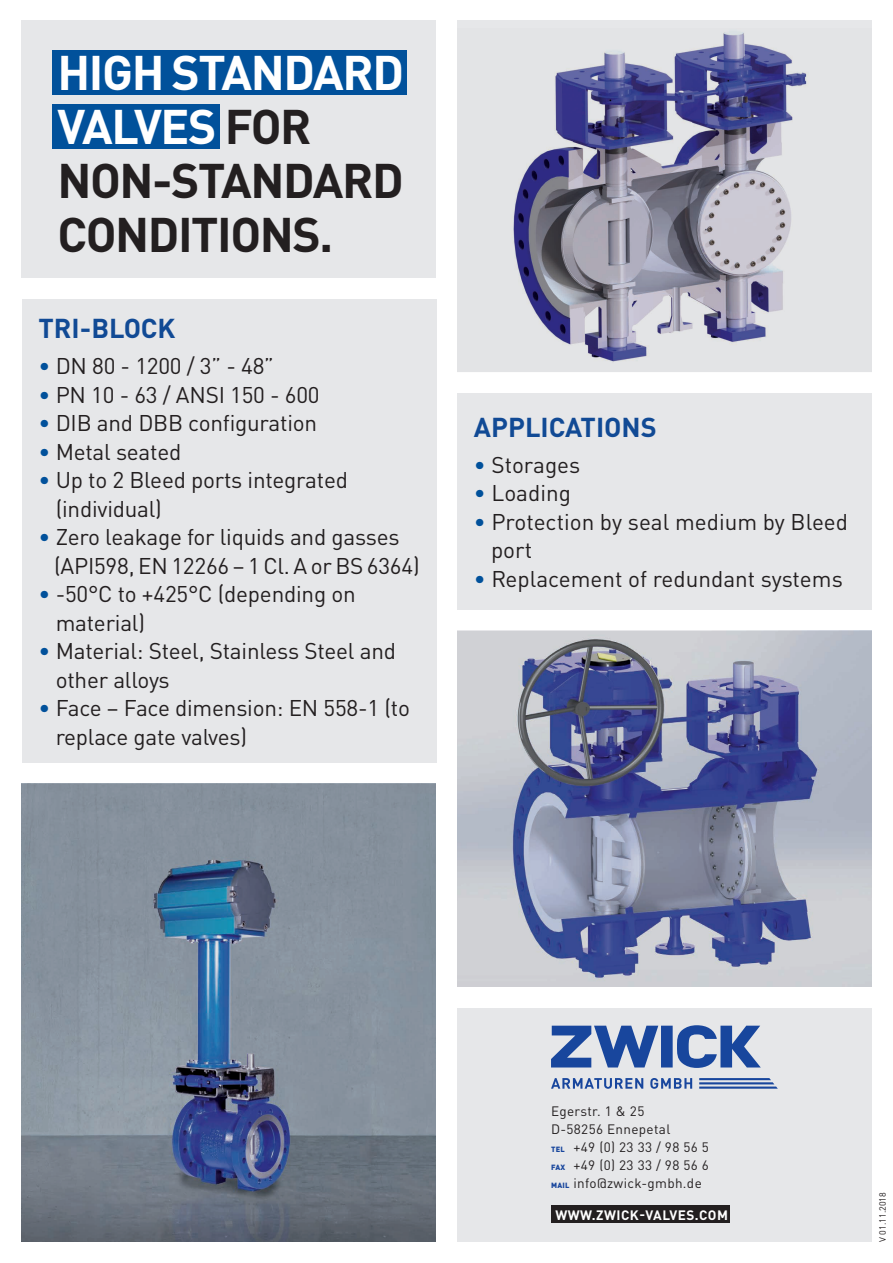
<style>
.page{position:relative;width:893px;height:1263px;background:#fff}
.page>*{position:absolute;margin:0;border:0;box-sizing:border-box;transform-origin:0 0}
.t1{font:700 48px/54px "DIN";letter-spacing:-.03em;color:#231f20}
.t2{font:700 27px "DIN Pro";color:#114a95}
.t3{font:22.5px "DIN Pro";letter-spacing:-.01em;color:#231f20}
.t4{font:13.5px/18px "DIN Pro";letter-spacing:.025em;color:#231f20}
.t5{font:700 13.5px "DIN Pro";letter-spacing:.035em;color:#fff}
.t6{font:9px "DIN Pro";color:#231f20}
.s1{color:#fff}
.s2{color:#01519b}
.s3{color:#e6e7e9}
.s4{font-weight:900;font-size:7.5px;color:#18469d}
</style>
<div class="page">
<div style="left:21px;top:20px;width:415px;height:258px;background:#e6e7e9"></div>
<div style="left:22px;top:299px;width:414px;height:464px;background:#e6e7e9"></div>
<div style="left:457px;top:1008px;width:415px;height:234px;background:#e6e7e9"></div>
<div style="left:457px;top:393px;width:415px;height:217px;background:#e6e7e9"></div>
<div style="left:457px;top:20px;width:415px;height:352px;background:#e6e7e9"></div>
<img style="left:512px;top:31px;width:297px;height:331px">
<img style="left:21px;top:784px;width:415px;height:458px">
<div style="left:52px;top:105px;width:168px;height:44px;background:#01519b"></div>
<div style="left:52px;top:50px;width:354px;height:45px;background:#01519b"></div>
<img style="left:457px;top:631px;width:415px;height:355px">
<div style="left:551px;top:1206px;width:178px;height:17px;background:#231f20"></div>
<svg style="left:699px;top:1078px;width:79px;height:11px"></svg>
<svg style="left:551px;top:1078px;width:141px;height:11px"></svg>
<svg style="left:551px;top:1025px;width:210px;height:43px"></svg>
<h1 class="t1" style="left:57px;top:44px;width:348px"><span class="s1">HIGH STANDARD<br>VALVES</span> FOR<br>NON-STANDARD<br>CONDITIONS.</h1>
<p class="t2" style="left:39px;top:306px;width:138px">TRI-BLOCK</p>
<p class="t3" style="left:39px;top:348px;width:237px"><span class="s2">•</span> DN 80 - 1200 / 3” - 48”</p>
<p class="t3" style="left:39px;top:377px;width:283px"><span class="s2">•</span> PN 10 - 63 / ANSI 150 - 600</p>
<p class="t3" style="left:39px;top:405px;width:280px"><span class="s2">•</span> DIB and DBB configuration</p>
<p class="t3" style="left:39px;top:434px;width:144px"><span class="s2">•</span> Metal seated</p>
<p class="t3" style="left:39px;top:462px;width:311px"><span class="s2">•</span> Up to 2 Bleed ports integrated</p>
<p class="t3" style="left:39px;top:491px;width:125px"><span class="s3">•</span> (individual)</p>
<p class="t3" style="left:39px;top:519px;width:363px"><span class="s2">•</span> Zero leakage for liquids and gasses</p>
<p class="t3" style="left:39px;top:548px;width:383px"><span class="s3">•</span> (API598, EN 12266 – 1 Cl. A or BS 6364)</p>
<p class="t3" style="left:39px;top:576px;width:319px"><span class="s2">•</span> -50°C to +425°C (depending on</p>
<p class="t3" style="left:39px;top:605px;width:108px"><span class="s3">•</span> material)</p>
<p class="t3" style="left:39px;top:633px;width:359px"><span class="s2">•</span> Material: Steel, Stainless Steel and</p>
<p class="t3" style="left:39px;top:662px;width:133px"><span class="s3">•</span> other alloys</p>
<p class="t3" style="left:39px;top:690px;width:373px"><span class="s2">•</span> Face – Face dimension: EN 558-1 (to</p>
<p class="t3" style="left:39px;top:719px;width:210px"><span class="s3">•</span> replace gate valves)</p>
<p class="t2" style="left:474px;top:404px;width:184px">APPLICATIONS</p>
<p class="t3" style="left:474px;top:447px;width:108px"><span class="s2">•</span> Storages</p>
<p class="t3" style="left:474px;top:475px;width:99px"><span class="s2">•</span> Loading</p>
<p class="t3" style="left:474px;top:504px;width:376px"><span class="s2">•</span> Protection by seal medium by Bleed</p>
<p class="t3" style="left:474px;top:532px;width:60px"><span class="s3">•</span> port</p>
<p class="t3" style="left:474px;top:561px;width:370px"><span class="s2">•</span> Replacement of redundant systems</p>
<p class="t4" style="left:551px;top:1101px;width:159px">Egerstr. 1 &amp; 25<br>D-58256 Ennepetal<br><span class="s4">TEL</span> +49 (0) 23 33 / 98 56 5<br><span class="s4">FAX</span> +49 (0) 23 33 / 98 56 6<br><span class="s4">MAIL</span> info@zwick-gmbh.de</p>
<p class="t5" style="left:555px;top:1203px;width:174px">WWW.ZWICK-VALVES.COM</p>
<p class="t6" style="left:875px;top:1242px;width:51px;rotate:-90deg">V 01.11.2018</p>
</div>
